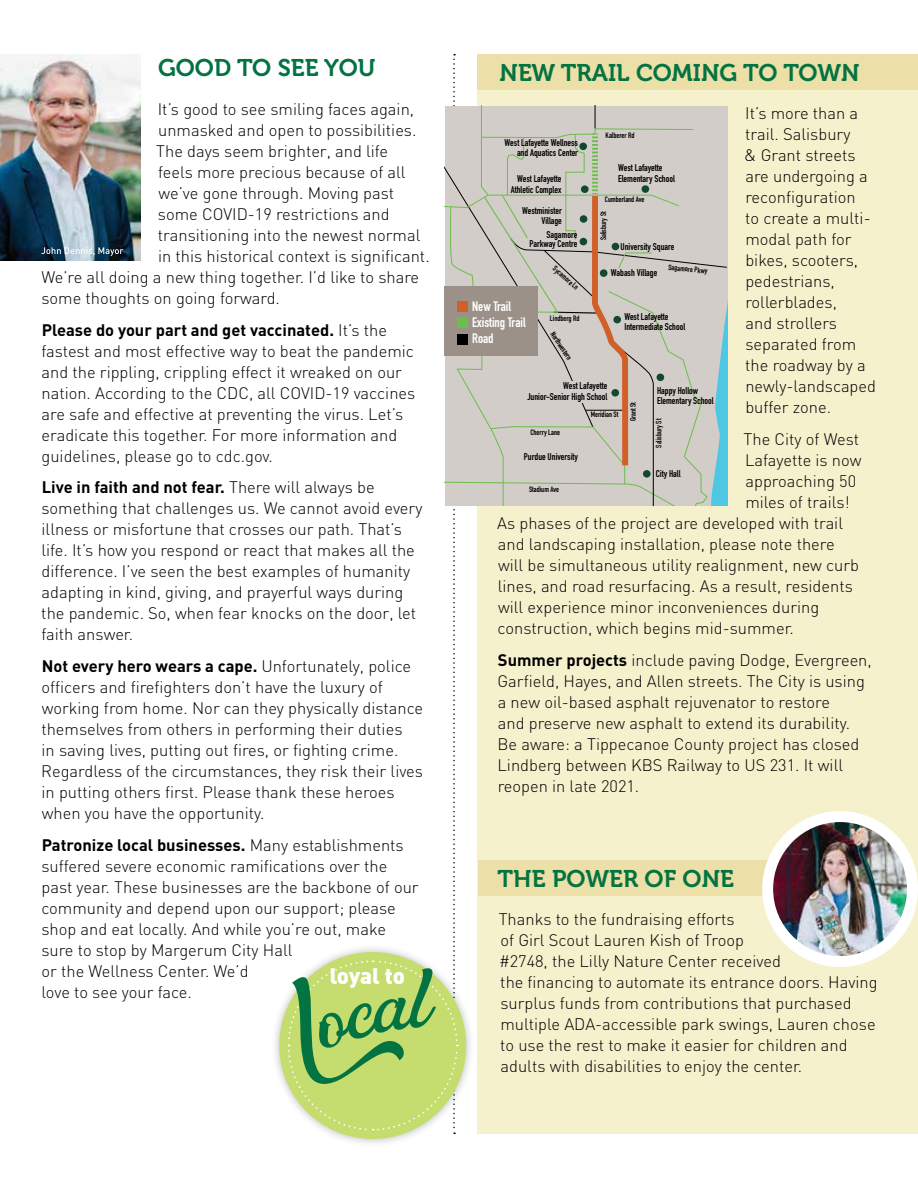
<style>
.page{position:relative;width:918px;height:1188px;background:#fff}
.page>*{position:absolute;margin:0;border:0;box-sizing:border-box;transform-origin:0 0}
.t1{font:24px "Museo 700";color:#037342}
.t2{font:900 22.35px "DIN";letter-spacing:-.01em;color:#fff}
.t3{font:300 16.5px/21px "DIN";color:#000}
.t4{font:700 13.5px/16.2px "DIN Condensed";color:#fff}
.t5{font:700 9.6px/10.6px "DIN Condensed";color:#000;text-align:right}
.t6{font:700 7.8px "DIN Condensed";color:#000}
.s1{font-weight:700}
</style>
<div class="page">
<div style="left:478px;top:54px;width:440px;height:1080px;background:#f6f1cd"></div>
<img style="left:0;top:54px;width:141px;height:206px">
<svg style="left:41px;top:247px;width:83px;height:9px"></svg>
<div style="left:478px;top:54px;width:440px;height:36px;background:#ecdfa7"></div>
<div style="left:478px;top:860px;width:432px;height:36px;background:#ecdfa7"></div>
<div style="left:271px;top:944px;width:204px;height:204px;background:#000;opacity:.25"></div>
<img style="left:774px;top:817px;width:136px;height:144px">
<div style="left:762px;top:811px;width:156px;height:156px;border:11px solid #fff;border-radius:50%"></div>
<svg style="left:287px;top:54px;width:440px;height:1080px"></svg>
<h1 class="t1" style="left:158px;top:55px;width:219px">GOOD TO SEE YOU</h1>
<p class="t3" style="left:158px;top:98px;width:258px">It’s good to see smiling faces again,</p>
<p class="t3" style="left:158px;top:119px;width:260px">unmasked and open to possibilities.</p>
<p class="t3" style="left:156px;top:140px;width:234px">The days seem brighter, and life</p>
<p class="t3" style="left:158px;top:161px;width:249px">feels more precious because of all</p>
<p class="t3" style="left:158px;top:182px;width:237px">we’ve gone through. Moving past</p>
<p class="t3" style="left:158px;top:203px;width:233px">some COVID-19 restrictions and</p>
<p class="t3" style="left:158px;top:224px;width:264px">transitioning into the newest normal</p>
<p class="t3" style="left:158px;top:245px;width:273px">in this historical context is significant.</p>
<p class="t3" style="left:41px;top:266px;width:379px">We’re all doing a new thing together. I’d like to share</p>
<p class="t3" style="left:41px;top:287px;width:240px">some thoughts on going forward.</p>
<p class="t3" style="left:41px;top:319px;width:375px"><span class="s1">Please do your part and get vaccinated.</span> It’s the fastest and most effective way to beat the pandemic and the rippling, crippling effect it wreaked on our nation. According to the CDC, all COVID-19 vaccines are safe and effective at preventing the virus. Let’s eradicate this together. For more information and guidelines, please go to cdc.gov.</p>
<p class="t3" style="left:41px;top:477px;width:383px"><span class="s1">Live in faith and not fear.</span> There will always be something that challenges us. We cannot avoid every illness or misfortune that crosses our path. That’s life. It’s how you respond or react that makes all the difference. I’ve seen the best examples of humanity adapting in kind, giving, and prayerful ways during the pandemic. So, when fear knocks on the door, let faith answer.</p>
<p class="t3" style="left:41px;top:656px;width:383px"><span class="s1">Not every hero wears a cape.</span> Unfortunately, police officers and firefighters don’t have the luxury of working from home. Nor can they physically distance themselves from others in performing their duties<br>in saving lives, putting out fires, or fighting crime.<br>Regardless of the circumstances, they risk their lives in putting others first. Please thank these heroes when you have the opportunity.</p>
<p class="t3" style="left:41px;top:834px;width:379px"><span class="s1">Patronize local businesses.</span> Many establishments suffered severe economic ramifications over the past year. These businesses are the backbone of our community and depend upon our support; please shop and eat locally. And while you’re out, make sure to stop by Margerum City Hall<br>or the Wellness Center. We’d<br>love to see your face.</p>
<h2 class="t2" style="left:330px;top:961px;width:77px">loyal to</h2>
<h1 class="t1" style="left:500px;top:59px;width:361px">NEW TRAIL COMING TO TOWN</h1>
<p class="t3" style="left:744px;top:103px;width:133px">It’s more than a trail. Salisbury<br>&amp; Grant streets are undergoing a reconfiguration<br>to create a multi&shy;modal path for bikes, scooters, pedestrians, rollerblades,<br>and strollers separated from the roadway by a newly-landscaped buffer zone.</p>
<p class="t3" style="left:744px;top:428px;width:117px">The City of West</p>
<p class="t3" style="left:745px;top:449px;width:118px">Lafayette is now</p>
<p class="t3" style="left:745px;top:470px;width:112px">approaching 50</p>
<p class="t3" style="left:745px;top:491px;width:106px">miles of trails!</p>
<p class="t3" style="left:497px;top:512px;width:347px">As phases of the project are developed with trail</p>
<p class="t3" style="left:498px;top:533px;width:338px">and landscaping installation, please note there</p>
<p class="t3" style="left:498px;top:554px;width:363px">will be simultaneous utility realignment, new curb</p>
<p class="t3" style="left:498px;top:575px;width:357px">lines, and road resurfacing. As a result, residents</p>
<p class="t3" style="left:498px;top:596px;width:323px">will experience minor inconveniences during</p>
<p class="t3" style="left:498px;top:617px;width:298px">construction, which begins mid-summer.</p>
<p class="t3" style="left:498px;top:649px;width:376px"><span class="s1">Summer projects</span> include paving Dodge, Evergreen, Garfield, Hayes, and Allen streets. The City is using a new oil-based asphalt rejuvenator to restore<br>and preserve new asphalt to extend its durability.<br>Be aware: a Tippecanoe County project has closed Lindberg between KBS Railway to US 231. It will reopen in late 2021.</p>
<p class="t6" style="left:606px;top:130px;width:30px">Kalberer Rd</p>
<p class="t5" style="left:505px;top:137px;width:75px">West Lafayette Wellness and Aquatics Center</p>
<p class="t5" style="left:511px;top:173px;width:52px">West Lafayette<br>Athletic Complex</p>
<p class="t5" style="left:618px;top:162px;width:58px;text-align:left">West Lafayette<br>Elementary School</p>
<p class="t6" style="left:605px;top:195px;width:41px">Cumberland Ave</p>
<p class="t5" style="left:522px;top:206px;width:41px;line-height:9.8px">Westminister<br>Village</p>
<p class="t6" style="left:598px;top:240px;width:30px;rotate:-90deg">Salisbury St</p>
<p class="t5" style="left:529px;top:229px;width:49px;line-height:9.8px">Sagamore<br>Parkway Centre</p>
<p class="t5" style="left:621px;top:241px;width:55px">University Square</p>
<p class="t5" style="left:611px;top:267px;width:48px">Wabash Village</p>
<p class="t6" style="left:669px;top:262px;width:41px;rotate:6deg">Sagamore Pkwy</p>
<p class="t6" style="left:557px;top:264px;width:33px;rotate:41deg">Sycamore Ln</p>
<p class="t4" style="left:472px;top:298px;width:55px">New Trail<br>Existing Trail<br>Road</p>
<p class="t5" style="left:624px;top:311px;width:62px;text-align:left">West Lafayette<br>Intermediate School</p>
<p class="t6" style="left:550px;top:313px;width:31px">Lindberg Rd</p>
<p class="t6" style="left:557px;top:329px;width:34px;rotate:57deg">Northwestern</p>
<p class="t5" style="left:527px;top:380px;width:81px">West Lafayette<br>Junior-Senior High School</p>
<p class="t5" style="left:657px;top:385px;width:58px;text-align:left">Happy Hollow<br>Elementary School</p>
<p class="t6" style="left:628px;top:421px;width:21px;rotate:-90deg">Grant St</p>
<p class="t6" style="left:591px;top:409px;width:29px">Meridian St</p>
<p class="t6" style="left:654px;top:448px;width:30px;rotate:-90deg">Salisbury St</p>
<p class="t6" style="left:530px;top:427px;width:31px">Cherry Lane</p>
<p class="t5" style="left:524px;top:451px;width:56px">Purdue University</p>
<p class="t5" style="left:656px;top:468px;width:26px">City Hall</p>
<p class="t6" style="left:529px;top:484px;width:32px">Stadium Ave</p>
<h1 class="t1" style="left:498px;top:865px;width:238px">THE POWER OF ONE</h1>
<p class="t3" style="left:499px;top:909px;width:381px">Thanks to the fundraising efforts<br>of Girl Scout Lauren Kish of Troop<br>#2748, the Lilly Nature Center received<br>the financing to automate its entrance doors. Having surplus funds from contributions that purchased multiple ADA-accessible park swings, Lauren chose to use the rest to make it easier for children and adults with disabilities to enjoy the center.</p>
</div>
